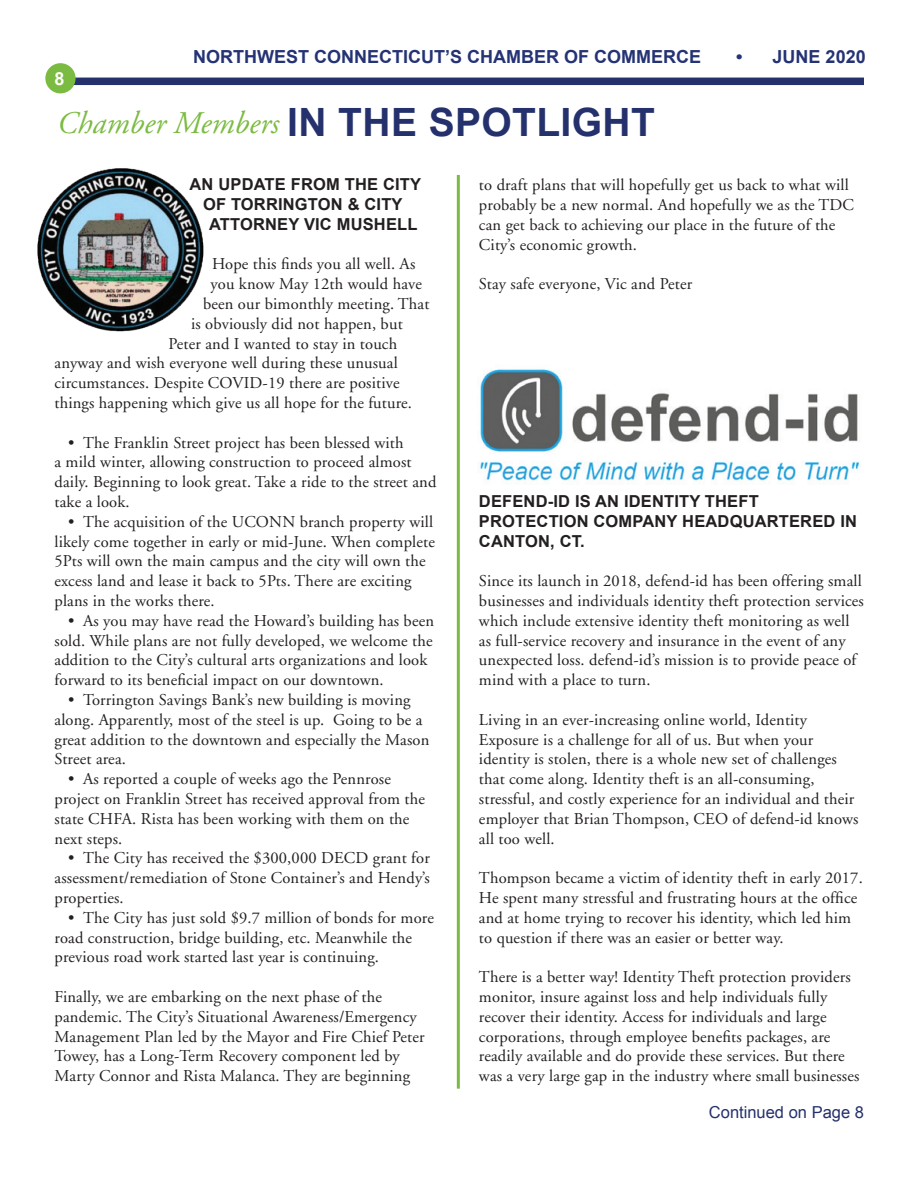
<style>
.page{position:relative;width:918px;height:1188px;background:#fff}
.page>*{position:absolute;margin:0;border:0;box-sizing:border-box;transform-origin:0 0}
.t1{font:italic 31.5px "Adobe Garamond";color:#7cbb42}
.t2{font:700 18px "Arial";color:#253374}
.t3{font:700 18px "Arial";color:#fff}
.t4{font:16.5px/19.8px "Adobe Garamond";letter-spacing:.01em;color:#231f20}
.t5{font:700 16.5px/19.8px "Arial";letter-spacing:.01em;color:#231f20}
.t6{font:16.5px "Arial";color:#24316c}
.s1{font-family:"Arial";font-weight:700;font-style:normal;font-size:39px;color:#24316c}
</style>
<div class="page">
<div style="left:66px;top:78px;width:798px;height:7px;background:#24316c"></div>
<div style="left:45px;top:63px;width:31px;height:30px;background:#7cbb42;border-radius:50%"></div>
<img style="left:37px;top:168px;width:167px;height:164px">
<img style="left:480px;top:369px;width:379px;height:113px">
<hr style="left:457px;top:175px;width:3px;height:914px;background:#7cbb42">
<p class="t3" style="left:55px;top:67px;width:12px">8</p>
<p class="t2" style="left:193px;top:45px;width:509px">NORTHWEST CONNECTICUT’S CHAMBER OF COMMERCE</p>
<p class="t2" style="left:736px;top:45px;width:131px">• JUNE 2020</p>
<h1 class="t1" style="left:57px;top:107px;width:599px">Chamber Members <span class="s1">IN THE SPOTLIGHT</span></h1>
<p class="t5" style="left:190px;top:175px;width:233px">AN UPDATE FROM THE CITY</p>
<p class="t5" style="left:203px;top:195px;width:201px">OF TORRINGTON &amp; CITY</p>
<p class="t5" style="left:209px;top:215px;width:210px">ATTORNEY VIC MUSHELL</p>
<p class="t4" style="left:212px;top:255px;width:205px">Hope this finds you all well. As</p>
<p class="t4" style="left:211px;top:275px;width:213px">you know May 12th would have</p>
<p class="t4" style="left:203px;top:294px;width:228px">been our bimonthly meeting. That</p>
<p class="t4" style="left:191px;top:314px;width:213px">is obviously did not happen, but</p>
<p class="t4" style="left:169px;top:334px;width:230px">Peter and I wanted to stay in touch</p>
<p class="t4" style="left:55px;top:354px;width:345px">anyway and wish everyone well during these unusual</p>
<p class="t4" style="left:55px;top:374px;width:346px">circumstances. Despite COVID-19 there are positive</p>
<p class="t4" style="left:55px;top:393px;width:359px">things happening which give us all hope for the future.</p>
<p class="t4" style="left:55px;top:433px;width:383px;text-indent:13px">• The Franklin Street project has been blessed with<br>a mild winter, allowing construction to proceed almost daily. Beginning to look great. Take a ride to the street and take a look.</p>
<p class="t4" style="left:55px;top:512px;width:382px;text-indent:13px">• The acquisition of the UCONN branch property will likely come together in early or mid-June. When complete 5Pts will own the main campus and the city will own the excess land and lease it back to 5Pts. There are exciting plans in the works there.</p>
<p class="t4" style="left:55px;top:611px;width:381px;text-indent:13px">• As you may have read the Howard’s building has been sold. While plans are not fully developed, we welcome the addition to the City’s cultural arts organizations and look forward to its beneficial impact on our downtown.</p>
<p class="t4" style="left:55px;top:690px;width:376px;text-indent:13px">• Torrington Savings Bank’s new building is moving along. Apparently, most of the steel is up. Going to be a great addition to the downtown and especially the Mason Street area.</p>
<p class="t4" style="left:55px;top:770px;width:372px;text-indent:13px">• As reported a couple of weeks ago the Pennrose project on Franklin Street has received approval from the state CHFA. Rista has been working with them on the next steps.</p>
<p class="t4" style="left:55px;top:849px;width:377px;text-align:justify;text-indent:13px">• The City has received the $300,000 DECD grant for assessment/remediation of Stone Container’s and Hendy’s properties.</p>
<p class="t4" style="left:55px;top:908px;width:381px;text-indent:13px">• The City has just sold $9.7 million of bonds for more road construction, bridge building, etc. Meanwhile the previous road work started last year is continuing.</p>
<p class="t4" style="left:55px;top:987px;width:372px">Finally, we are embarking on the next phase of the pandemic. The City’s Situational Awareness/Emergency Management Plan led by the Mayor and Fire Chief Peter Towey, has a Long-Term Recovery component led by Marty Connor and Rista Malanca. They are beginning</p>
<p class="t4" style="left:479px;top:176px;width:376px">to draft plans that will hopefully get us back to what will probably be a new normal. And hopefully we as the TDC can get back to achieving our place in the future of the City’s economic growth.</p>
<p class="t4" style="left:479px;top:275px;width:215px">Stay safe everyone, Vic and Peter</p>
<p class="t5" style="left:479px;top:492px;width:380px">DEFEND-ID IS AN IDENTITY THEFT<br>PROTECTION COMPANY HEADQUARTERED IN<br>CANTON, CT.</p>
<p class="t4" style="left:479px;top:572px;width:386px">Since its launch in 2018, defend-id has been offering small businesses and individuals identity theft protection services which include extensive identity theft monitoring as well as full-service recovery and insurance in the event of any unexpected loss. defend-id’s mission is to provide peace of mind with a place to turn.</p>
<p class="t4" style="left:479px;top:710px;width:381px">Living in an ever-increasing online world, Identity Exposure is a challenge for all of us. But when your identity is stolen, there is a whole new set of challenges that come along. Identity theft is an all-consuming, stressful, and costly experience for an individual and their employer that Brian Thompson, CEO of defend-id knows all too well.</p>
<p class="t4" style="left:479px;top:869px;width:385px">Thompson became a victim of identity theft in early 2017.<br>He spent many stressful and frustrating hours at the office and at home trying to recover his identity, which led him to question if there was an easier or better way.</p>
<p class="t4" style="left:479px;top:968px;width:382px">There is a better way! Identity Theft protection providers monitor, insure against loss and help individuals fully recover their identity. Access for individuals and large corporations, through employee benefits packages, are readily available and do provide these services. But there was a very large gap in the industry where small businesses</p>
<p class="t6" style="left:709px;top:1101px;width:157px">Continued on Page 8</p>
</div>
